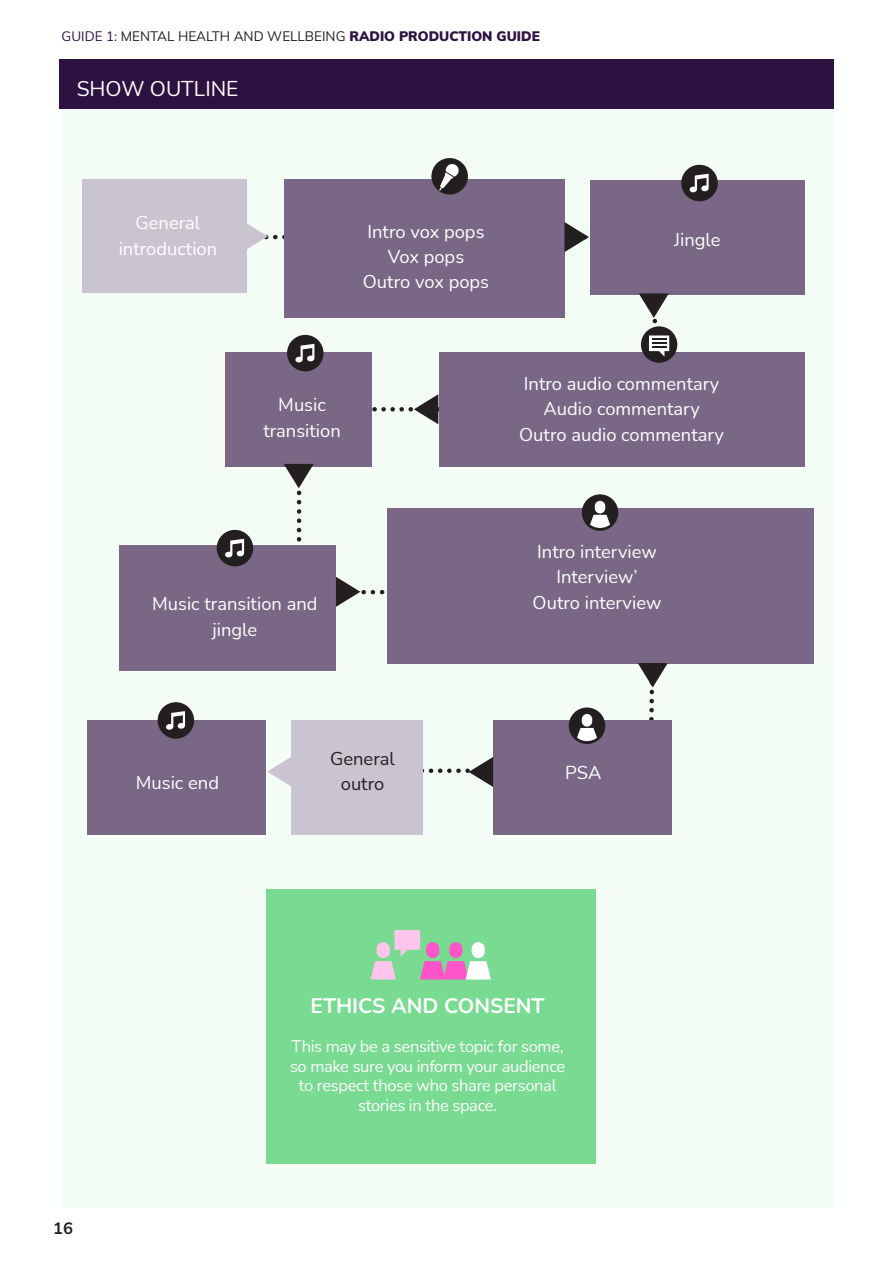
<style>
.page{position:relative;width:893px;height:1263px;background:#fff}
.page>*{position:absolute;margin:0;border:0;box-sizing:border-box;transform-origin:0 0}
.t1{font:700 21px "Nunito";color:#fff}
.t2{font:21px "Nunito";color:#fff}
.body{font:18.3px/25.3px "Nunito";color:#fff;text-align:center}
.body-2{font:18.3px "Nunito";color:#231f20}
.body-3{font:16.5px/19.5px "Nunito";letter-spacing:-.02em;color:#fff;text-align:center}
.t3{font:700 16.5px "Nunito";color:#231f20}
.t4{font:13.5px "Muli";color:#231f20}
.s1{font-family:"Nunito";color:#2d1141}
.s2{font-weight:900;color:#2d1141}
</style>
<div class="page">
<div style="left:62px;top:94px;width:771px;height:1114px;background:#f3fcf5"></div>
<div style="left:493px;top:720px;width:179px;height:115px;background:#796785"></div>
<div style="left:59px;top:60px;width:774px;height:49px;background:#2d1141"></div>
<div style="left:82px;top:180px;width:165px;height:113px;background:#cac4d0"></div>
<div style="left:284px;top:180px;width:280px;height:138px;background:#796785"></div>
<div style="left:590px;top:180px;width:215px;height:114px;background:#796785"></div>
<div style="left:439px;top:352px;width:366px;height:115px;background:#796785"></div>
<div style="left:119px;top:545px;width:217px;height:126px;background:#796785"></div>
<div style="left:291px;top:720px;width:132px;height:115px;background:#cac4d0"></div>
<div style="left:387px;top:508px;width:427px;height:156px;background:#796785"></div>
<div style="left:431px;top:158px;width:37px;height:37px;background:#231f20;border-radius:50%"></div>
<svg style="left:439px;top:164px;width:20px;height:27px"></svg>
<svg style="left:641px;top:326px;width:36px;height:37px"></svg>
<div style="left:681px;top:165px;width:37px;height:36px;background:#231f20;border-radius:50%"></div>
<svg style="left:689px;top:174px;width:20px;height:18px"></svg>
<div style="left:217px;top:530px;width:36px;height:36px;background:#231f20;border-radius:50%"></div>
<div style="left:87px;top:720px;width:179px;height:115px;background:#796785"></div>
<div style="left:158px;top:702px;width:36px;height:37px;background:#231f20;border-radius:50%"></div>
<svg style="left:166px;top:711px;width:19px;height:19px"></svg>
<svg style="left:225px;top:221px;width:444px;height:566px"></svg>
<div style="left:266px;top:890px;width:330px;height:274px;background:#78db91"></div>
<svg style="left:371px;top:930px;width:120px;height:49px"></svg>
<div style="left:472px;top:942px;width:13px;height:16px;background:#fff;border-radius:7px"></div>
<p class="t4" style="left:62px;top:27px;width:480px"><span class="s1">GUIDE 1:</span> MENTAL HEALTH AND WELLBEING <span class="s2">RADIO PRODUCTION GUIDE</span></p>
<p class="t2" style="left:77px;top:74px;width:163px">SHOW OUTLINE</p>
<p class="body" style="left:119px;top:209px;width:100px">General introduction</p>
<p class="body" style="left:367px;top:218px;width:118px">Intro vox pops</p>
<p class="body" style="left:388px;top:243px;width:78px">Vox pops</p>
<p class="body" style="left:363px;top:268px;width:128px">Outro vox pops</p>
<p class="body" style="left:674px;top:227px;width:48px">Jingle</p>
<p class="body" style="left:278px;top:391px;width:49px">Music</p>
<p class="body" style="left:263px;top:417px;width:79px">transition</p>
<p class="body" style="left:524px;top:370px;width:197px">Intro audio commentary</p>
<p class="body" style="left:543px;top:395px;width:158px">Audio commentary</p>
<p class="body" style="left:519px;top:421px;width:206px">Outro audio commentary</p>
<p class="body" style="left:537px;top:538px;width:121px">Intro interview</p>
<p class="body" style="left:556px;top:563px;width:83px">Interview’</p>
<p class="body" style="left:152px;top:591px;width:167px">Music transition and</p>
<p class="body" style="left:533px;top:589px;width:130px">Outro interview</p>
<p class="body" style="left:213px;top:616px;width:46px">jingle</p>
<p class="body-2" style="left:330px;top:746px;width:66px">General</p>
<p class="body" style="left:136px;top:770px;width:85px">Music end</p>
<p class="body-2" style="left:341px;top:771px;width:45px">outro</p>
<p class="body" style="left:565px;top:759px;width:38px">PSA</p>
<p class="t3" style="left:53px;top:1216px;width:21px">16</p>
<p class="t1" style="left:311px;top:991px;width:236px">ETHICS AND CONSENT</p>
<p class="body-3" style="left:290px;top:1036px;width:277px">This may be a sensitive topic for some, so make sure you inform your audience to respect those who share personal stories in the space.</p>
</div>
